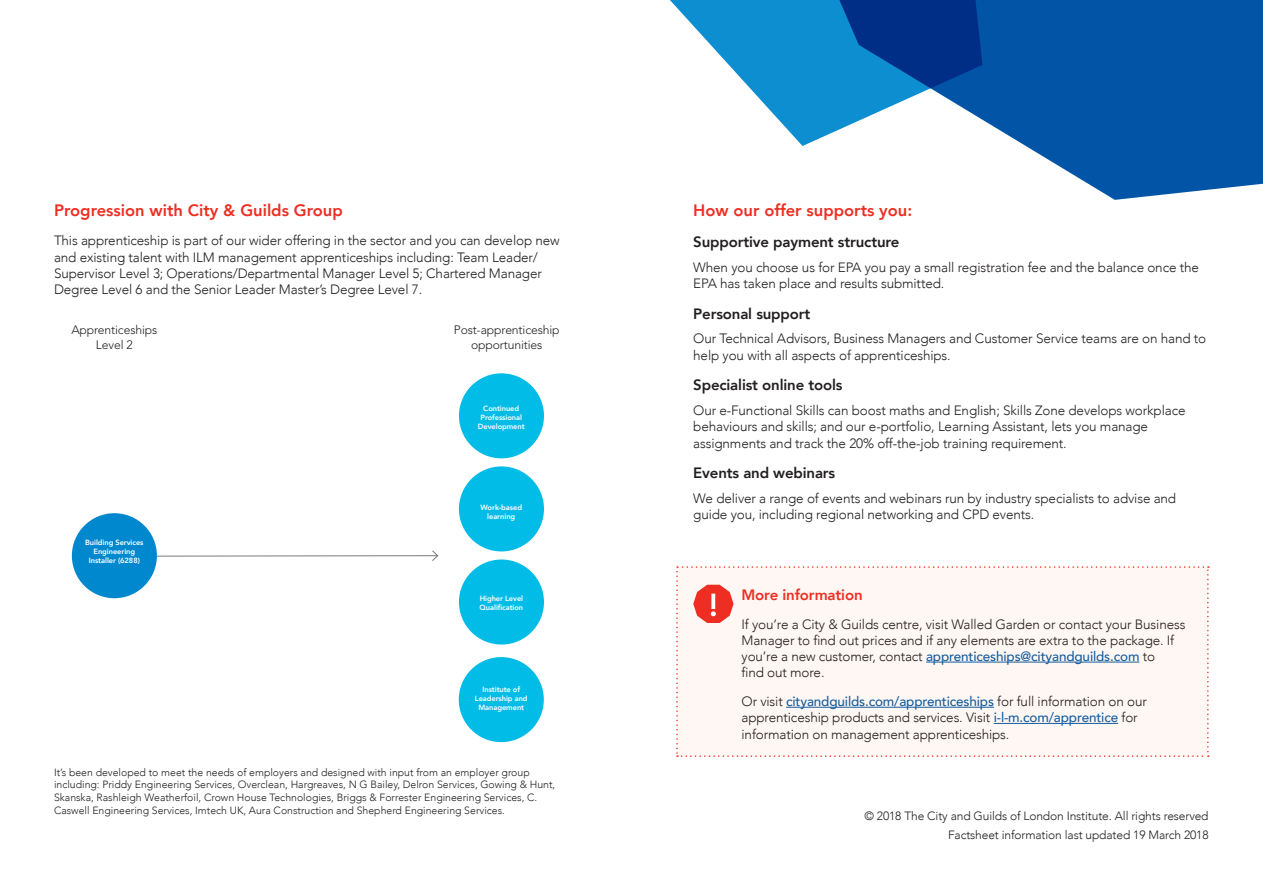
<style>
.page{position:relative;width:1263px;height:893px;background:#fff}
.page>*{position:absolute;margin:0;border:0;box-sizing:border-box;transform-origin:0 0}
.t1{font:800 16.5px "Avenir";color:#ee2e22}
.t2{font:800 15px "Avenir";letter-spacing:-.01em;color:#231f20}
.t3{font:800 15px "Avenir";letter-spacing:-.01em;color:#ee2e22}
.t4{font:300 13.5px/16.2px "Avenir";letter-spacing:-.01em;color:#231f20}
.t5{font:300 12.15px/14.9px "Avenir LT Std";letter-spacing:-.01em;color:#231f20;text-align:center}
.t6{font:300 12px "Avenir";letter-spacing:-.01em;color:#231f20}
.t7{font:300 10.5px/12.6px "Avenir";color:#231f20}
.t8{font:800 7.5px/9px "Avenir";letter-spacing:-.01em;color:#fff;text-align:center}
.s1{font-weight:500;color:#175d9e}
</style>
<div class="page">
<svg style="left:982px;top:0;width:281px;height:200px;fill:#0154a6"></svg>
<svg style="left:670px;top:0;width:312px;height:146px"></svg>
<div style="left:676px;top:566px;width:533px;height:191px;background:#fef7f4"></div>
<div style="left:72px;top:513px;width:85px;height:85px;background:#0088ce;border-radius:50%"></div>
<div style="left:459px;top:373px;width:85px;height:85px;background:#02bce8;border-radius:50%"></div>
<div style="left:459px;top:466px;width:85px;height:85px;background:#02bce8;border-radius:50%"></div>
<div style="left:459px;top:559px;width:85px;height:85px;background:#02bce8;border-radius:50%"></div>
<div style="left:459px;top:657px;width:85px;height:85px;background:#02bce8;border-radius:50%"></div>
<hr style="left:157px;top:555px;width:281px;height:2px;background:#231f20">
<svg style="left:431px;top:550px;width:8px;height:11px"></svg>
<p class="t1" style="left:54px;top:198px;width:290px">Progression with City &amp; Guilds Group</p>
<p class="t4" style="left:54px;top:233px;width:507px">This apprenticeship is part of our wider offering in the sector and you can develop new and existing talent with ILM management apprenticeships including: Team Leader/ Supervisor Level 3; Operations/Departmental Manager Level 5; Chartered Manager Degree Level 6 and the Senior Leader Master’s Degree Level 7.</p>
<p class="t5" style="left:71px;top:322px;width:88px">Apprenticeships</p>
<p class="t5" style="left:96px;top:337px;width:38px">Level 2</p>
<p class="t8" style="left:85px;top:538px;width:60px">Building Services<br>Engineering<br>Installer (6288)</p>
<p class="t5" style="left:454px;top:322px;width:107px">Post-apprenticeship opportunities</p>
<p class="t8" style="left:478px;top:404px;width:48px">Continued<br>Professional<br>Development</p>
<p class="t8" style="left:480px;top:503px;width:43px">Work-based learning</p>
<p class="t8" style="left:480px;top:593px;width:45px;text-align:left">Higher Level<br>Qualification</p>
<p class="t8" style="left:475px;top:685px;width:54px">Institute of<br>Leadership and<br>Management</p>
<p class="t7" style="left:54px;top:766px;width:503px">It’s been developed to meet the needs of employers and designed with input from an employer group including: Priddy Engineering Services, Overclean, Hargreaves, N G Bailey, Delron Services, Gowing &amp; Hunt, Skanska, Rashleigh Weatherfoil, Crown House Technologies, Briggs &amp; Forrester Engineering Services, C.<br>Caswell Engineering Services, Imtech UK, Aura Construction and Shepherd Engineering Services.</p>
<p class="t1" style="left:693px;top:198px;width:220px">How our offer supports you:</p>
<p class="t2" style="left:693px;top:230px;width:208px">Supportive payment structure</p>
<p class="t4" style="left:693px;top:259px;width:507px">When you choose us for EPA you pay a small registration fee and the balance once the<br>EPA has taken place and results submitted.</p>
<p class="t2" style="left:693px;top:302px;width:119px">Personal support</p>
<p class="t4" style="left:693px;top:331px;width:514px">Our Technical Advisors, Business Managers and Customer Service teams are on hand to help you with all aspects of apprenticeships.</p>
<p class="t2" style="left:693px;top:374px;width:151px">Specialist online tools</p>
<p class="t4" style="left:693px;top:402px;width:494px">Our e-Functional Skills can boost maths and English; Skills Zone develops workplace behaviours and skills; and our e-portfolio, Learning Assistant, lets you manage assignments and track the 20% off-the-job training requirement.</p>
<p class="t2" style="left:693px;top:461px;width:144px">Events and webinars</p>
<p class="t4" style="left:693px;top:490px;width:484px">We deliver a range of events and webinars run by industry specialists to advise and guide you, including regional networking and CPD events.</p>
<p class="t3" style="left:741px;top:583px;width:123px">More information</p>
<p class="t4" style="left:741px;top:616px;width:445px">If you’re a City &amp; Guilds centre, visit Walled Garden or contact your Business Manager to find out prices and if any elements are extra to the package. If you’re a new customer, contact <span class="s1">apprenticeships@cityandguilds.com</span> to<br>find out more.</p>
<p class="t4" style="left:741px;top:693px;width:407px">Or visit <span class="s1">cityandguilds.com/apprenticeships</span> for full information on our apprenticeship products and services. Visit <span class="s1">i-l-m.com/apprentice</span> for information on management apprenticeships.</p>
<p class="t6" style="left:864px;top:809px;width:346px">© 2018 The City and Guilds of London Institute. All rights reserved</p>
<p class="t6" style="left:948px;top:828px;width:262px">Factsheet information last updated 19 March 2018</p>
</div>
